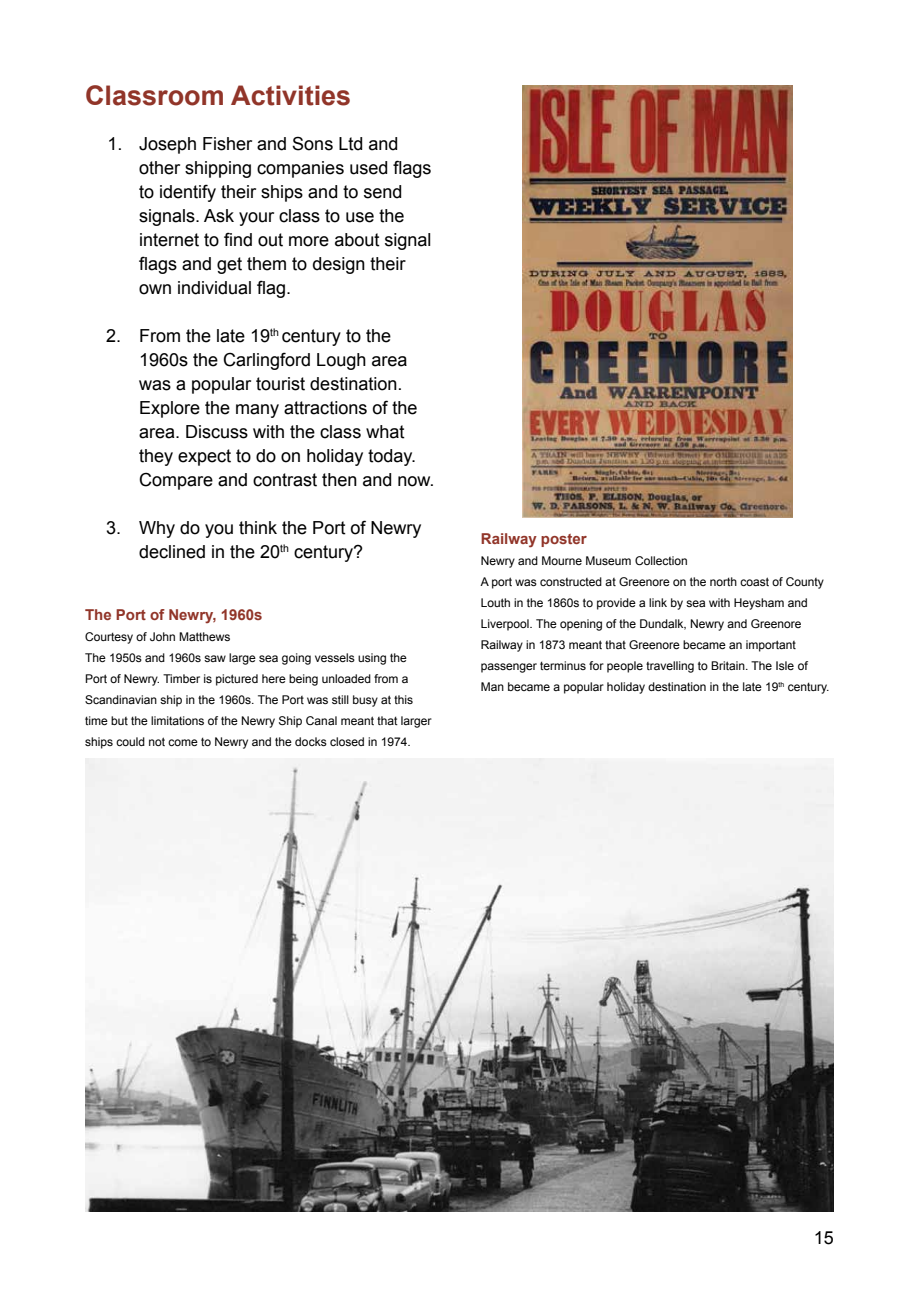
<style>
.page{position:relative;width:919px;height:1297px;background:#fff}
.page>*{position:absolute;margin:0;border:0;box-sizing:border-box;transform-origin:0 0}
.t1{font:700 27px "Arial";color:#913529}
.t2{font:18px/24px "Arial";color:#000}
.t3{font:700 15px "Arial";color:#913529}
.t4{font:12px/21px "Arial";color:#000}
</style>
<div class="page">
<img style="left:85px;top:758px;width:748px;height:454px">
<img style="left:522px;top:85px;width:270px;height:432px">
<h1 class="t1" style="left:85px;top:77px;width:268px">Classroom Activities</h1>
<h2 class="t2" style="left:139px;top:132px;width:294px;text-indent:-32px">1. Joseph Fisher and Sons Ltd and other shipping companies used flags to identify their ships and to send signals. Ask your class to use the internet to find out more about signal flags and get them to design their own individual flag.</h2>
<p class="t2" style="left:139px;top:324px;width:297px;text-indent:-33px">2. From the late 19<sup>th</sup> century to the 1960s the Carlingford Lough area was a popular tourist destination.<br>Explore the many attractions of the area. Discuss with the class what they expect to do on holiday today.<br>Compare and contrast then and now.</p>
<h2 class="t2" style="left:139px;top:516px;width:284px;text-indent:-33px">3. Why do you think the Port of Newry declined in the 20<sup>th</sup> century?</h2>
<p class="t3" style="left:85px;top:604px;width:179px">The Port of Newry, 1960s</p>
<p class="t4" style="left:85px;top:627px;width:348px">Courtesy of John Matthews<br>The 1950s and 1960s saw large sea going vessels using the Port of Newry. Timber is pictured here being unloaded from a Scandinavian ship in the 1960s. The Port was still busy at this time but the limitations of the Newry Ship Canal meant that larger ships could not come to Newry and the docks closed in 1974.</p>
<p class="t3" style="left:481px;top:529px;width:107px">Railway poster</p>
<p class="t4" style="left:481px;top:551px;width:350px">Newry and Mourne Museum Collection<br>A port was constructed at Greenore on the north coast of County Louth in the 1860s to provide a link by sea with Heysham and Liverpool. The opening of the Dundalk, Newry and Greenore Railway in 1873 meant that Greenore became an important passenger terminus for people travelling to Britain. The Isle of Man became a popular holiday destination in the late 19<sup>th</sup> century.</p>
<h2 class="t2" style="left:813px;top:1226px;width:22px">15</h2>
</div>
